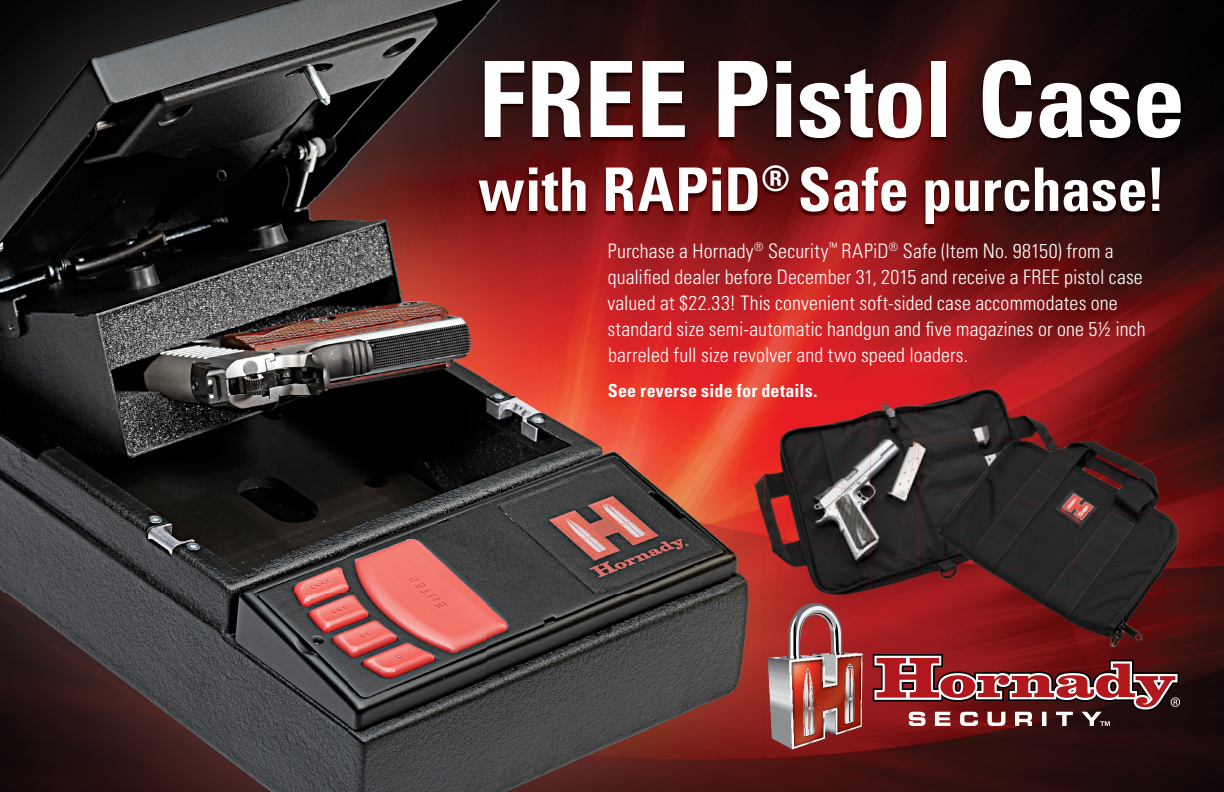
<style>
.page{position:relative;width:1224px;height:792px;background:#fff}
.page>*{position:absolute;margin:0;border:0;box-sizing:border-box;transform-origin:0 0}
.t1{font:700 condensed 105.2px "Univers LT Std";letter-spacing:-.005em;color:#fff}
.t2{font:700 condensed 60.2px "Univers LT Std";color:#fff}
.t3{font:300 condensed 20px/26px "Univers LT Std";letter-spacing:.01em;color:#fff}
.t4{font:700 condensed 18px "Univers LT Std";letter-spacing:.015em;color:#fff}
</style>
<div class="page">
<img style="left:870px;top:0;width:354px;height:792px">
<img style="left:765px;top:0;width:105px;height:792px">
<img style="left:0;top:0;width:487px;height:792px">
<img style="left:487px;top:0;width:278px;height:61px">
<img style="left:487px;top:229px;width:278px;height:167px">
<img style="left:487px;top:396px;width:252px;height:198px">
<img style="left:487px;top:594px;width:278px;height:198px">
<svg style="left:789px;top:606px;width:53px;height:46px;background:#a35a5a"></svg>
<img style="left:870px;top:368px;width:57px;height:56px">
<img style="left:918px;top:373px;width:66px;height:58px">
<img style="left:974px;top:378px;width:66px;height:63px">
<img style="left:1031px;top:387px;width:61px;height:54px">
<img style="left:870px;top:424px;width:48px;height:64px">
<img style="left:908px;top:431px;width:66px;height:63px">
<img style="left:870px;top:488px;width:38px;height:64px">
<img style="left:898px;top:494px;width:21px;height:63px">
<img style="left:870px;top:552px;width:28px;height:68px">
<img style="left:888px;top:557px;width:31px;height:67px">
<img style="left:765px;top:359px;width:48px;height:55px">
<div style="left:804px;top:363px;width:57px;height:57px;background:#e11c24"></div>
<img style="left:851px;top:367px;width:19px;height:60px">
<img style="left:765px;top:414px;width:39px;height:62px">
<img style="left:794px;top:420px;width:58px;height:60px">
<img style="left:842px;top:427px;width:28px;height:61px">
<img style="left:765px;top:476px;width:29px;height:62px">
<img style="left:785px;top:480px;width:57px;height:61px">
<img style="left:832px;top:488px;width:38px;height:61px">
<img style="left:765px;top:538px;width:20px;height:64px">
<img style="left:775px;top:541px;width:57px;height:65px">
<img style="left:823px;top:549px;width:47px;height:68px">
<img style="left:739px;top:359px;width:26px;height:117px">
<img style="left:729px;top:476px;width:36px;height:124px">
<img style="left:803px;top:603px;width:30px;height:8px">
<img style="left:1081px;top:441px;width:119px;height:71px">
<img style="left:1070px;top:512px;width:130px;height:72px">
<img style="left:919px;top:629px;width:140px;height:25px">
<img style="left:1059px;top:584px;width:141px;height:72px">
<svg style="left:873px;top:654px;width:307px;height:72px;background:#863d3f"></svg>
<img style="left:919px;top:441px;width:49px;height:43px">
<img style="left:968px;top:441px;width:57px;height:51px">
<img style="left:1025px;top:441px;width:64px;height:69px">
<img style="left:919px;top:484px;width:50px;height:70px">
<img style="left:958px;top:492px;width:67px;height:68px">
<img style="left:1014px;top:501px;width:67px;height:77px">
<img style="left:919px;top:554px;width:39px;height:75px">
<img style="left:947px;top:560px;width:67px;height:74px">
<img style="left:1004px;top:569px;width:66px;height:70px">
<img style="left:476px;top:61px;width:707px;height:168px">
<img style="left:768px;top:652px;width:95px;height:97px">
<h1 class="t1" style="left:478px;top:35px;width:708px">FREE Pistol Case</h1>
<h2 class="t2" style="left:478px;top:153px;width:689px">with RAPiD<sup>®</sup> Safe purchase!</h2>
<p class="t3" style="left:607px;top:238px;width:540px">Purchase a Hornady<sup>®</sup> Security<sup>™</sup> RAPiD<sup>®</sup> Safe (Item No. 98150) from a qualified dealer before December 31, 2015 and receive a FREE pistol case valued at $22.33! This convenient soft-sided case accommodates one standard size semi-automatic handgun and five magazines or one 5½ inch barreled full size revolver and two speed loaders.</p>
<p class="t4" style="left:608px;top:379px;width:211px">See reverse side for details.</p>
</div>
